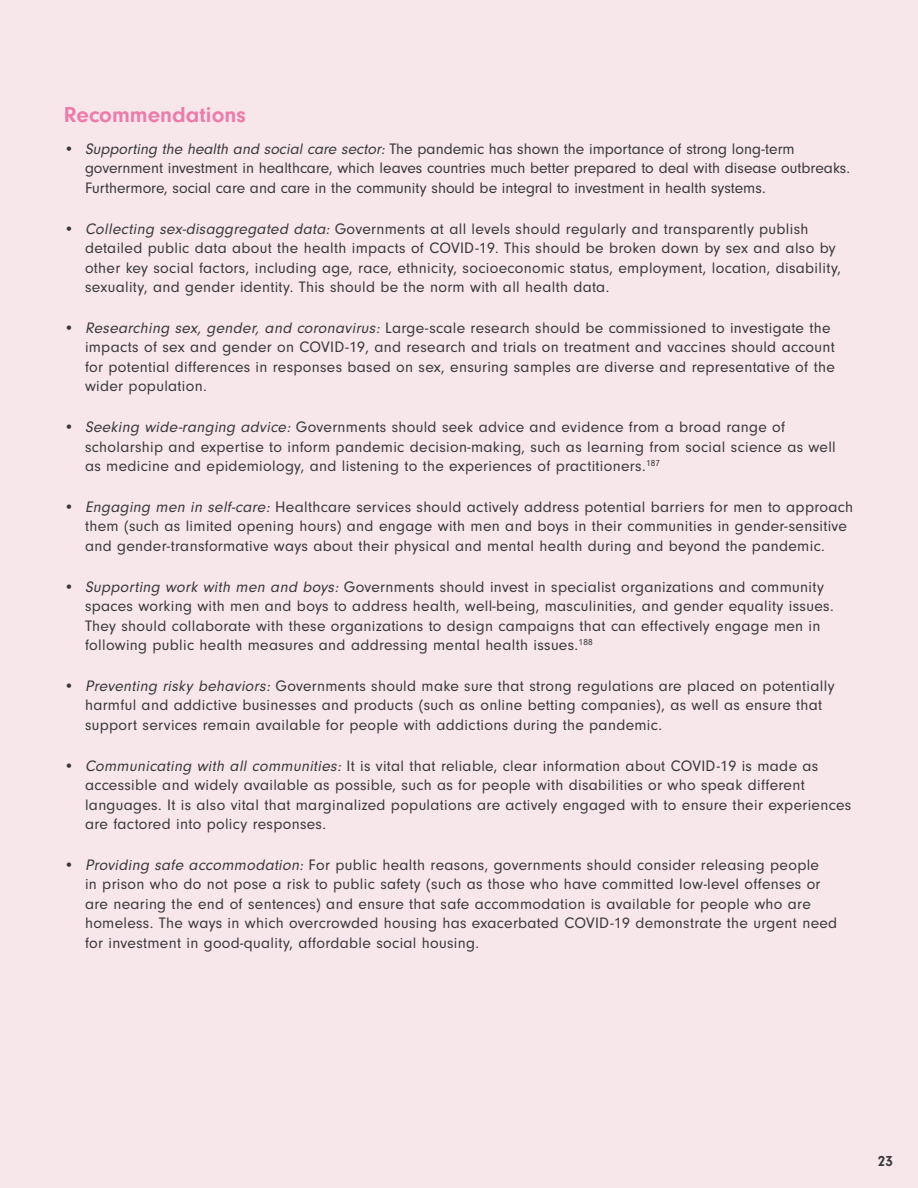
<style>
.page{position:relative;width:918px;height:1188px;background:#f7e7ea}
.page>*{position:absolute;margin:0;border:0;box-sizing:border-box;transform-origin:0 0}
.t1{font:700 22.5px "Neuzeit Gro";color:#ec7dab}
.t2{font:15.75px/19.5px "Neuzeit Gro";letter-spacing:.02em;color:#37373c}
.t3{font:15.75px/19.5px "Neuzeit Gro";color:#37373c}
.t4{font:700 15px "Neuzeit Gro";color:#37373c}
.s1{font-style:italic}
</style>
<div class="page">
<h1 class="t1" style="left:64px;top:102px;width:184px">Recommendations</h1>
<p class="t3" style="left:85px;top:139px;width:766px;text-indent:-21px">• <span class="s1">Supporting the health and social care sector:</span> The pandemic has shown the importance of strong long-term government investment in healthcare, which leaves countries much better prepared to deal with disease outbreaks.<br>Furthermore, social care and care in the community should be integral to investment in health systems.</p>
<p class="t2" style="left:85px;top:219px;width:758px;text-indent:-21px">• <span class="s1">Collecting sex-disaggregated data:</span> Governments at all levels should regularly and transparently publish detailed public data about the health impacts of COVID-19. This should be broken down by sex and also by other key social factors, including age, race, ethnicity, socioeconomic status, employment, location, disability, sexuality, and gender identity. This should be the norm with all health data.</p>
<p class="t2" style="left:85px;top:318px;width:751px;text-indent:-21px">• <span class="s1">Researching sex, gender, and coronavirus:</span> Large-scale research should be commissioned to investigate the impacts of sex and gender on COVID-19, and research and trials on treatment and vaccines should account for potential differences in responses based on sex, ensuring samples are diverse and representative of the wider population.</p>
<p class="t2" style="left:85px;top:418px;width:752px;text-indent:-21px">• <span class="s1">Seeking wide-ranging advice:</span> Governments should seek advice and evidence from a broad range of scholarship and expertise to inform pandemic decision-making, such as learning from social science as well as medicine and epidemiology, and listening to the experiences of practitioners.<sup>187</sup></p>
<p class="t2" style="left:85px;top:497px;width:770px;text-indent:-21px">• <span class="s1">Engaging men in self-care:</span> Healthcare services should actively address potential barriers for men to approach them (such as limited opening hours) and engage with men and boys in their communities in gender-sensitive and gender-transformative ways about their physical and mental health during and beyond the pandemic.</p>
<p class="t2" style="left:85px;top:577px;width:750px;text-indent:-21px">• <span class="s1">Supporting work with men and boys:</span> Governments should invest in specialist organizations and community spaces working with men and boys to address health, well-being, masculinities, and gender equality issues.<br>They should collaborate with these organizations to design campaigns that can effectively engage men in following public health measures and addressing mental health issues.<sup>188</sup></p>
<p class="t2" style="left:85px;top:676px;width:751px;text-indent:-21px">• <span class="s1">Preventing risky behaviors:</span> Governments should make sure that strong regulations are placed on potentially harmful and addictive businesses and products (such as online betting companies), as well as ensure that support services remain available for people with addictions during the pandemic.</p>
<p class="t2" style="left:85px;top:756px;width:768px;text-indent:-21px">• <span class="s1">Communicating with all communities:</span> It is vital that reliable, clear information about COVID-19 is made as accessible and widely available as possible, such as for people with disabilities or who speak different languages. It is also vital that marginalized populations are actively engaged with to ensure their experiences are factored into policy responses.</p>
<p class="t2" style="left:85px;top:855px;width:754px;text-indent:-21px">• <span class="s1">Providing safe accommodation:</span> For public health reasons, governments should consider releasing people<br>in prison who do not pose a risk to public safety (such as those who have committed low-level offenses or are nearing the end of sentences) and ensure that safe accommodation is available for people who are homeless. The ways in which overcrowded housing has exacerbated COVID-19 demonstrate the urgent need for investment in good-quality, affordable social housing.</p>
<p class="t4" style="left:878px;top:1153px;width:17px">23</p>
</div>
